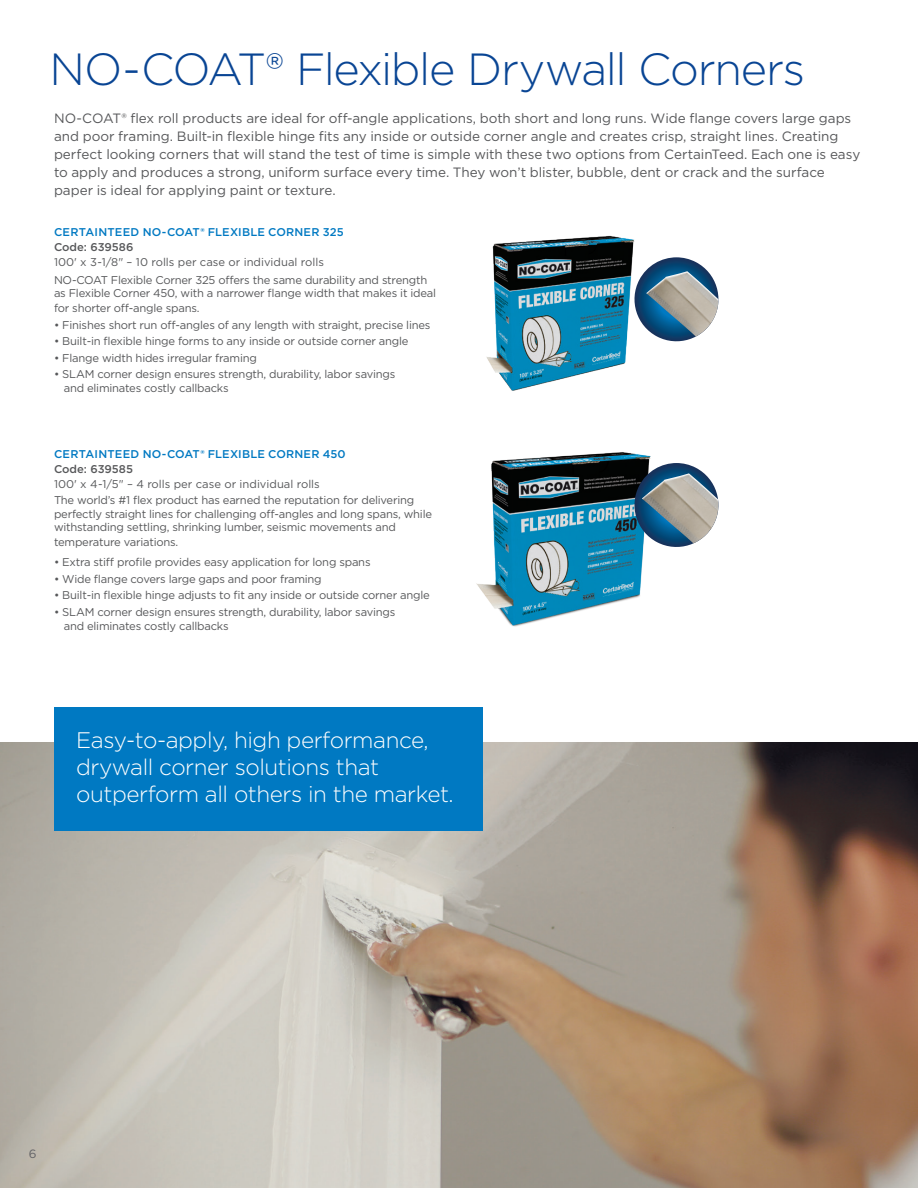
<style>
.page{position:relative;width:918px;height:1188px;background:#fff}
.page>*{position:absolute;margin:0;border:0;box-sizing:border-box;transform-origin:0 0}
.BLUE_ALL_CAPS_HEADS{font:300 45px "Gotham";letter-spacing:-.03em;color:#094594}
.t1{font:300 22.5px/27px "Gotham";letter-spacing:-.02em;color:#fff}
.NEW_BODY_COPY{font:13.5px/18px "Gotham";letter-spacing:-.005em;color:#57585a}
.t2{font:12px "Gotham";color:#636366}
.t3{font:11.25px/13.5px "Gotham";letter-spacing:-.02em;color:#57585a}
.t4{font:11.25px/15px "Gotham";color:#57585a}
.All_Cap_SMALL_Blue_H{font:500 11.25px "Gotham";letter-spacing:.015em;color:#0079c2}
.s1{font-weight:500}
</style>
<div class="page">
<img style="left:0;top:742px;width:918px;height:446px">
<img style="left:486px;top:235px;width:149px;height:156px">
<img style="left:476px;top:452px;width:175px;height:175px">
<svg style="left:629px;top:257px;width:90px;height:90px"></svg>
<img style="left:646px;top:271px;width:72px;height:66px">
<svg style="left:629px;top:463px;width:75px;height:90px"></svg>
<img style="left:642px;top:473px;width:77px;height:70px">
<div style="left:54px;top:707px;width:429px;height:124px;background:#0079c2"></div>
<p class="BLUE_ALL_CAPS_HEADS" style="left:49px;top:41px;width:757px">NO-COAT® Flexible Drywall Corners</p>
<p class="NEW_BODY_COPY" style="left:54px;top:109px;width:808px">NO-COAT® flex roll products are ideal for off-angle applications, both short and long runs. Wide flange covers large gaps and poor framing. Built-in flexible hinge fits any inside or outside corner angle and creates crisp, straight lines. Creating perfect looking corners that will stand the test of time is simple with these two options from CertainTeed. Each one is easy to apply and produces a strong, uniform surface every time. They won’t blister, bubble, dent or crack and the surface paper is ideal for applying paint or texture.</p>
<p class="All_Cap_SMALL_Blue_H" style="left:54px;top:224px;width:291px">CERTAINTEED NO-COAT® FLEXIBLE CORNER 325</p>
<p class="t4" style="left:54px;top:239px;width:271px"><span class="s1">Code: 639586<br></span>100' x 3-1/8" – 10 rolls per case or individual rolls</p>
<p class="t3" style="left:54px;top:273px;width:384px">NO-COAT Flexible Corner 325 offers the same durability and strength as Flexible Corner 450, with a narrower flange width that makes it ideal</p>
<p class="t3" style="left:54px;top:301px;width:147px">for shorter off-angle spans.</p>
<p class="t3" style="left:54px;top:318px;width:378px">• Finishes short run off-angles of any length with straight, precise lines</p>
<p class="t3" style="left:54px;top:334px;width:356px">• Built-in flexible hinge forms to any inside or outside corner angle</p>
<p class="t3" style="left:54px;top:351px;width:204px">• Flange width hides irregular framing</p>
<p class="t3" style="left:64px;top:367px;width:333px;line-height:14.2px;text-indent:-10px">• SLAM corner design ensures strength, durability, labor savings and eliminates costly callbacks</p>
<p class="All_Cap_SMALL_Blue_H" style="left:54px;top:446px;width:293px">CERTAINTEED NO-COAT® FLEXIBLE CORNER 450</p>
<p class="t4" style="left:54px;top:461px;width:267px"><span class="s1">Code: 639585<br></span>100' x 4-1/5" – 4 rolls per case or individual rolls</p>
<p class="t3" style="left:54px;top:494px;width:380px">The world’s #1 flex product has earned the reputation for delivering perfectly straight lines for challenging off-angles and long spans, while withstanding settling, shrinking lumber, seismic movements and</p>
<p class="t3" style="left:54px;top:536px;width:126px">temperature variations.</p>
<p class="t3" style="left:54px;top:555px;width:318px">• Extra stiff profile provides easy application for long spans</p>
<p class="t3" style="left:54px;top:572px;width:269px">• Wide flange covers large gaps and poor framing</p>
<p class="t3" style="left:54px;top:588px;width:377px">• Built-in flexible hinge adjusts to fit any inside or outside corner angle</p>
<p class="t3" style="left:64px;top:604px;width:333px;line-height:14.2px;text-indent:-10px">• SLAM corner design ensures strength, durability, labor savings and eliminates costly callbacks</p>
<p class="t1" style="left:76px;top:726px;width:379px">Easy-to-apply, high performance, drywall corner solutions that outperform all others in the market.</p>
<p class="t2" style="left:29px;top:1146px;width:9px">6</p>
</div>
